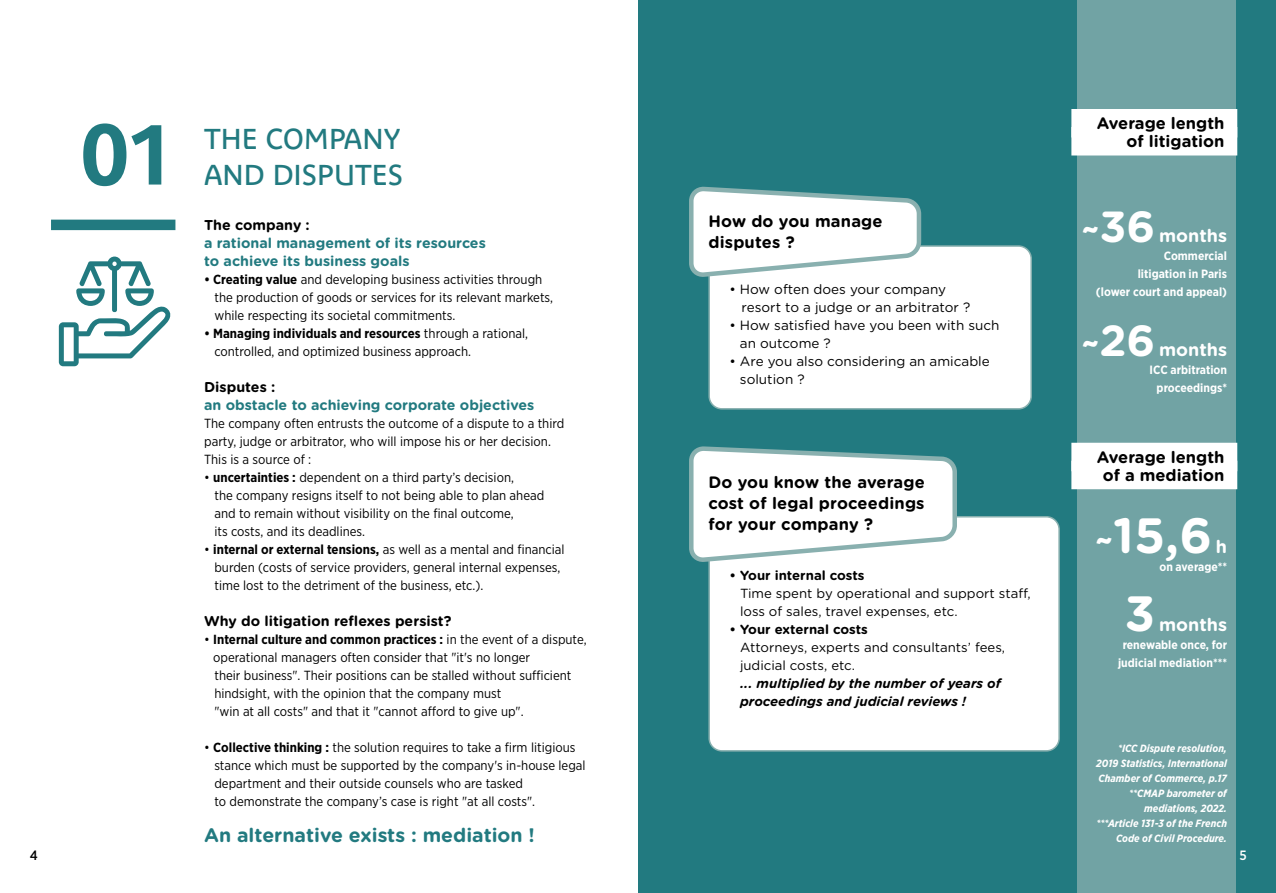
<style>
.page{position:relative;width:1276px;height:893px;background:#fff}
.page>*{position:absolute;margin:0;border:0;box-sizing:border-box;transform-origin:0 0}
.t1{font:700 84px "Parisine Plus Std";color:#227a80}
.t2{font:700 49.5px "Gotham Rounded";color:#fff}
.t3{font:700 43.5px "Gotham Rounded";color:#fff}
.t4{font:28.5px/36px "Parisine Plus Std";color:#227a80}
.t5{font:700 19.5px "Gotham Rounded";color:#227a80}
.t6{font:700 18px "Gotham Rounded";color:#fff}
.t7{font:700 16.5px/21px "Gotham Rounded";color:#000;text-align:center}
.t8{font:700 14.25px/18px "Gotham Rounded";color:#227a80}
.t9{font:700 14.25px "Gotham Rounded";color:#000}
.t10{font:13.5px/18px "Gotham Rounded";color:#000}
.t11{font:500 13.5px "Gotham Narrow";color:#000}
.t12{font:500 13.5px "Gotham Narrow";color:#fff}
.t13{font:13.2px/18px "Gotham Narrow";color:#000}
.t14{font:13.2px/18px "Gotham Rounded";color:#000}
.t15{font:italic 700 13.2px/18px "Gotham Rounded";color:#000}
.t16{font:700 13.2px "Gotham Rounded";color:#000}
.t17{font:700 12px/18px "Gotham Narrow";color:#fff;text-align:center}
.t18{font:italic 700 10.5px/15px "Gotham Narrow";color:#fff;text-align:right}
.s1{font-weight:700}
.s2{font-family:"Gotham Narrow";font-weight:900;font-size:39px}
</style>
<div class="page">
<div style="left:638px;top:0;width:638px;height:893px;background:#227a80"></div>
<div style="left:1077px;top:0;width:159px;height:893px;background:#71a3a4"></div>
<svg style="left:59px;top:257px;width:112px;height:109px"></svg>
<div style="left:1071px;top:443px;width:166px;height:28px;background:#fff"></div>
<div style="left:1071px;top:461px;width:166px;height:28px;background:#fff"></div>
<div style="left:1071px;top:109px;width:166px;height:28px;background:#fff"></div>
<div style="left:1071px;top:127px;width:166px;height:28px;background:#fff"></div>
<div style="left:51px;top:220px;width:124px;height:10px;background:#227a80"></div>
<div style="left:709px;top:517px;width:350px;height:234px;background:#fff;border-radius:13px"></div>
<div style="left:708px;top:516px;width:352px;height:236px;border:2px solid #89b0af;border-radius:13px"></div>
<svg style="left:689px;top:446px;width:270px;height:114px"></svg>
<div style="left:709px;top:246px;width:322px;height:163px;background:#fff;border-radius:13px"></div>
<div style="left:708px;top:245px;width:324px;height:165px;border:2px solid #89b0af;border-radius:13px"></div>
<svg style="left:689px;top:186px;width:234px;height:89px"></svg>
<h1 class="t1" style="left:81px;top:106px;width:96px">01</h1>
<h3 class="t4" style="left:204px;top:120px;width:200px">THE COMPANY<br>AND DISPUTES</h3>
<p class="t9" style="left:204px;top:214px;width:107px">The company :</p>
<p class="t8" style="left:204px;top:233px;width:283px">a rational management of its resources to achieve its business goals</p>
<p class="t13" style="left:214px;top:270px;width:340px;text-indent:-10px"><span class="s1">• Creating value</span> and developing business activities through the production of goods or services for its relevant markets, while respecting its societal commitments.</p>
<p class="t13" style="left:214px;top:324px;width:315px;text-indent:-10px"><span class="s1">• Managing individuals and resources</span> through a rational, controlled, and optimized business approach.</p>
<p class="t9" style="left:204px;top:376px;width:73px">Disputes :</p>
<p class="t8" style="left:204px;top:395px;width:332px">an obstacle to achieving corporate objectives</p>
<p class="t13" style="left:204px;top:414px;width:362px">The company often entrusts the outcome of a dispute to a third party, judge or arbitrator, who will impose his or her decision.<br>This is a source of :</p>
<p class="t13" style="left:214px;top:468px;width:331px;text-indent:-10px">• <span class="s1">uncertainties :</span> dependent on a third party’s decision,<br>the company resigns itself to not being able to plan ahead and to remain without visibility on the final outcome,<br>its costs, and its deadlines.</p>
<p class="t13" style="left:214px;top:540px;width:352px;text-indent:-10px">• <span class="s1">internal or external tensions,</span> as well as a mental and financial burden (costs of service providers, general internal expenses, time lost to the detriment of the business, etc.).</p>
<p class="t9" style="left:204px;top:610px;width:249px">Why do litigation reflexes persist?</p>
<p class="t13" style="left:213px;top:630px;width:375px;text-indent:-9px">• <span class="s1">Internal culture and common practices :</span> in the event of a dispute, operational managers often consider that "it's no longer<br>their business". Their positions can be stalled without sufficient hindsight, with the opinion that the company must<br>"win at all costs" and that it "cannot afford to give up".</p>
<p class="t13" style="left:214px;top:738px;width:373px;text-indent:-10px">• <span class="s1">Collective thinking :</span> the solution requires to take a firm litigious stance which must be supported by the company's in-house legal department and their outside counsels who are tasked<br>to demonstrate the company’s case is right "at all costs".</p>
<h3 class="t5" style="left:204px;top:820px;width:332px">An alternative exists : mediation !</h3>
<p class="t7" style="left:708px;top:210px;width:176px;text-align:left">How do you manage disputes ?</p>
<p class="t10" style="left:741px;top:280px;width:230px;text-indent:-12px">• How often does your company resort to a judge or an arbitrator ?</p>
<p class="t10" style="left:740px;top:316px;width:261px;text-indent:-11px">• How satisfied have you been with such an outcome ?</p>
<p class="t10" style="left:740px;top:352px;width:251px;text-indent:-11px">• Are you also considering an amicable solution ?</p>
<p class="t7" style="left:708px;top:471px;width:218px;text-align:justify">Do you know the average cost of legal proceedings for your company ?</p>
<p class="t16" style="left:729px;top:566px;width:137px">• Your internal costs</p>
<p class="t14" style="left:740px;top:584px;width:292px">Time spent by operational and support staff, loss of sales, travel expenses, etc.</p>
<p class="t16" style="left:729px;top:620px;width:140px">• Your external costs</p>
<p class="t14" style="left:740px;top:638px;width:267px">Attorneys, experts and consultants’ fees, judicial costs, etc.</p>
<p class="t15" style="left:740px;top:674px;width:263px">... multiplied by the number of years of proceedings and judicial reviews !</p>
<p class="t7" style="left:1097px;top:113px;width:129px;line-height:18px;text-align:right">Average length of litigation</p>
<h3 class="t3" style="left:1081px;top:195px;width:75px"><span class="s2">~</span>36</h3>
<h3 class="t6" style="left:1159px;top:223px;width:69px">months</h3>
<p class="t17" style="left:1096px;top:247px;width:133px;text-align:right">Commercial<br>litigation in Paris<br>(lower court and appeal)</p>
<h3 class="t3" style="left:1081px;top:308px;width:75px"><span class="s2">~</span>26</h3>
<h3 class="t6" style="left:1159px;top:336px;width:69px">months</h3>
<p class="t17" style="left:1149px;top:360px;width:79px">ICC arbitration proceedings*</p>
<p class="t7" style="left:1097px;top:447px;width:129px;line-height:18px">Average length of a mediation</p>
<h2 class="t2" style="left:1095px;top:499px;width:118px"><span class="s2">~</span>15,6</h2>
<h3 class="t6" style="left:1215px;top:534px;width:13px">h</h3>
<p class="t17" style="left:1159px;top:558px;width:69px">on average**</p>
<h2 class="t2" style="left:1124px;top:577px;width:32px">3</h2>
<h3 class="t6" style="left:1159px;top:611px;width:69px">months</h3>
<p class="t17" style="left:1118px;top:635px;width:110px">renewable once, for judicial mediation***</p>
<p class="t18" style="left:1096px;top:741px;width:132px">*ICC Dispute resolution,<br>2019 Statistics, International<br>Chamber of Commerce, p.17 **CMAP barometer of mediations, 2022.<br>***Article 131-3 of the French<br>Code of Civil Procedure.</p>
<p class="t11" style="left:30px;top:846px;width:10px">4</p>
<p class="t12" style="left:1239px;top:846px;width:9px">5</p>
</div>
